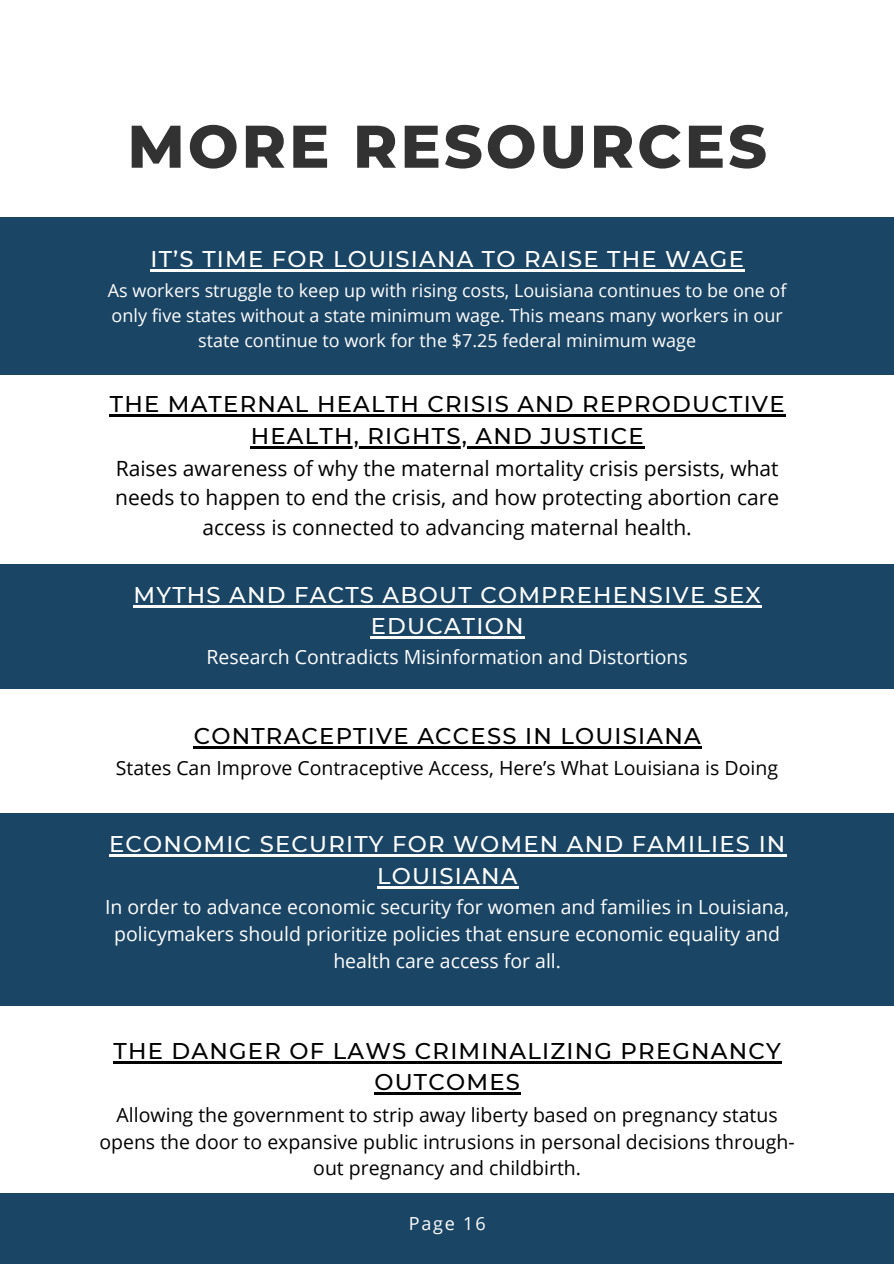
<style>
.page{position:relative;width:894px;height:1264px;background:#fff}
.page>*{position:absolute;margin:0;border:0;box-sizing:border-box;transform-origin:0 0}
.t1{font:800 60px "Montserrat";letter-spacing:.05em;color:#010101}
.t2{font:500 22.65px/31.5px "Montserrat";letter-spacing:.055em;color:#000;text-align:center}
.t3{font:500 22.65px/31.5px "Montserrat";letter-spacing:.055em;color:#fff;text-align:center}
.t4{font:21px/29.2px "Open Sans";color:#000;text-align:center}
.t5{font:19.5px/26.8px "Open Sans";color:#000;text-align:center}
.t6{font:19.5px/27px "Open Sans";color:#fff;text-align:center}
.t7{font:18px/24.8px "Open Sans";color:#fff;text-align:center}
</style>
<div class="page">
<div style="left:0;top:217px;width:893px;height:158px;background:#1b4565"></div>
<div style="left:0;top:564px;width:893px;height:124px;background:#1b4565"></div>
<div style="left:0;top:813px;width:893px;height:193px;background:#1b4565"></div>
<hr style="left:150px;top:269px;width:595px;height:2px;background:#fff">
<hr style="left:133px;top:605px;width:629px;height:2px;background:#fff">
<hr style="left:370px;top:636px;width:154px;height:2px;background:#fff">
<hr style="left:109px;top:854px;width:677px;height:3px;background:#fff">
<hr style="left:377px;top:886px;width:141px;height:2px;background:#fff">
<hr style="left:110px;top:414px;width:675px;height:3px;background:#000">
<hr style="left:251px;top:446px;width:393px;height:2px;background:#000">
<hr style="left:194px;top:746px;width:507px;height:2px;background:#000">
<hr style="left:113px;top:1060px;width:668px;height:3px;background:#000">
<hr style="left:374px;top:1092px;width:147px;height:2px;background:#000">
<div style="left:0;top:1192px;width:893px;height:71px;background:#1b4565"></div>
<h1 class="t1" style="left:127px;top:110px;width:640px">MORE RESOURCES</h1>
<p class="t3" style="left:150px;top:243px;width:595px">IT’S TIME FOR LOUISIANA TO RAISE THE WAGE</p>
<p class="t7" style="left:108px;top:278px;width:680px">As workers struggle to keep up with rising costs, Louisiana continues to be one of only five states without a state minimum wage. This means many workers in our state continue to work for the $7.25 federal minimum wage</p>
<p class="t2" style="left:110px;top:388px;width:676px">THE MATERNAL HEALTH CRISIS AND REPRODUCTIVE<br>HEALTH, RIGHTS, AND JUSTICE</p>
<p class="t4" style="left:115px;top:453px;width:665px">Raises awareness of why the maternal mortality crisis persists, what needs to happen to end the crisis, and how protecting abortion care access is connected to advancing maternal health.</p>
<p class="t3" style="left:133px;top:578px;width:628px">MYTHS AND FACTS ABOUT COMPREHENSIVE SEX<br>EDUCATION</p>
<p class="t6" style="left:206px;top:643px;width:482px">Research Contradicts Misinformation and Distortions</p>
<p class="t2" style="left:194px;top:719px;width:508px">CONTRACEPTIVE ACCESS IN LOUISIANA</p>
<p class="t5" style="left:116px;top:754px;width:663px">States Can Improve Contraceptive Access, Here’s What Louisiana is Doing</p>
<p class="t3" style="left:109px;top:828px;width:677px">ECONOMIC SECURITY FOR WOMEN AND FAMILIES IN<br>LOUISIANA</p>
<p class="t6" style="left:105px;top:892px;width:685px">In order to advance economic security for women and families in Louisiana, policymakers should prioritize policies that ensure economic equality and health care access for all.</p>
<p class="t2" style="left:113px;top:1034px;width:668px">THE DANGER OF LAWS CRIMINALIZING PREGNANCY<br>OUTCOMES</p>
<p class="t5" style="left:99px;top:1100px;width:696px">Allowing the government to strip away liberty based on pregnancy status opens the door to expansive public intrusions in personal decisions through&shy;out pregnancy and childbirth.</p>
<p class="t7" style="left:408px;top:1210px;width:78px">Page 16</p>
</div>
